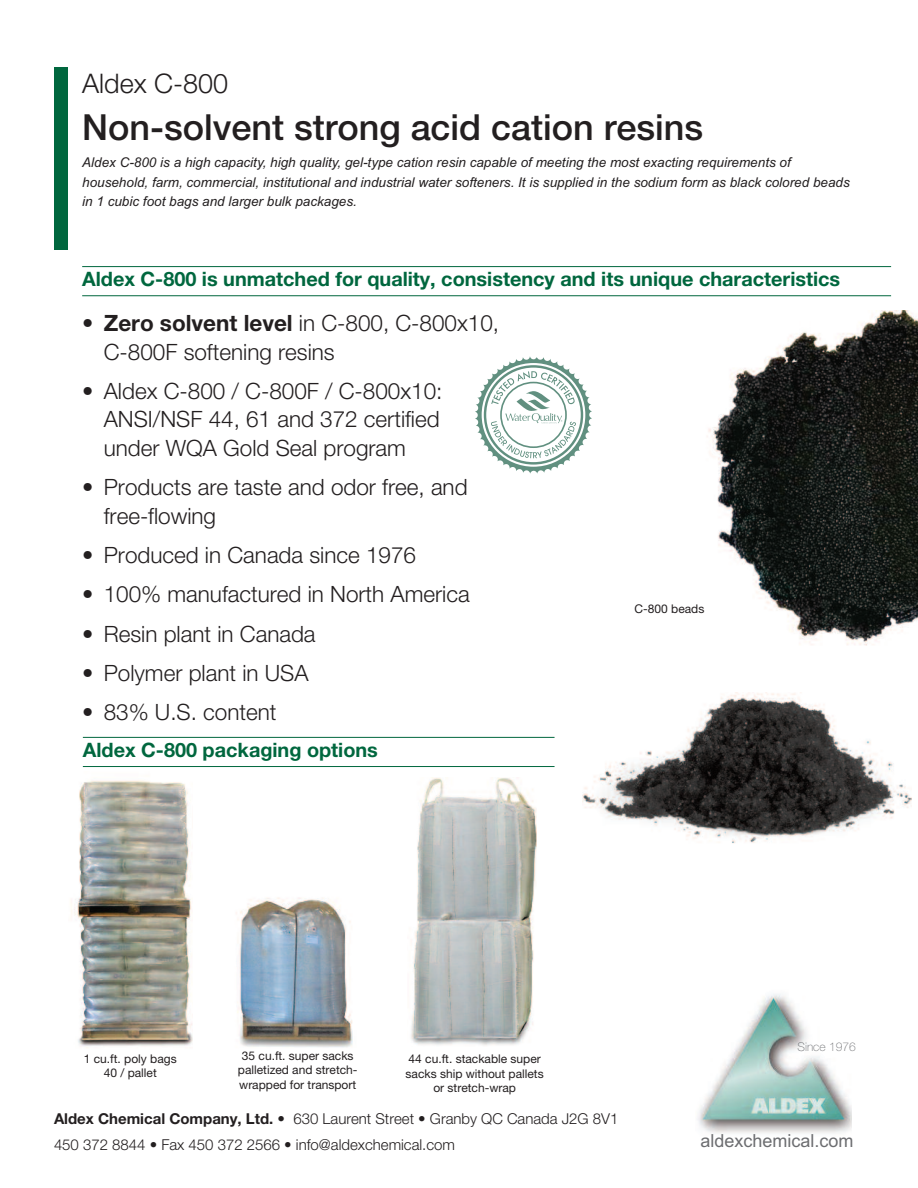
<style>
.page{position:relative;width:918px;height:1188px;background:#fff}
.page>*{position:absolute;margin:0;border:0;box-sizing:border-box;transform-origin:0 0}
.t1{font:500 36px "Helvetica ISVT";color:#231f20}
.t2{font:300 27px "Helvetica ISVT";color:#231f20}
.t3{font:300 22.5px/28.5px "Helvetica ISVT";color:#231f20}
.t4{font:700 19.8px "Helvetica ISVT";color:#00673e}
.t5{font:18px "Arial";color:#6c6d70}
.t6{font:300 15px/25.5px "Helvetica ISVT";color:#231f20}
.t7{font:italic 13.5px/19.2px "Arial";color:#231f20}
.t8{font:12px/14.4px "Helvetica ISVT";color:#231f20;text-align:center}
.t9{font:100 12px "Helvetica ISVT";color:#6c6d70}
.s1{font-weight:700}
</style>
<div class="page">
<img style="left:708px;top:310px;width:210px;height:335px">
<hr style="left:83px;top:737px;width:472px;height:1px;background:#00673e">
<hr style="left:83px;top:766px;width:472px;height:1px;background:#00673e">
<img style="left:71px;top:780px;width:121px;height:268px">
<img style="left:582px;top:693px;width:329px;height:151px">
<div style="left:54px;top:67px;width:14px;height:183px;background:#00673e"></div>
<img style="left:697px;top:994px;width:155px;height:139px">
<hr style="left:82px;top:266px;width:809px;height:1px;background:#00673e">
<hr style="left:82px;top:295px;width:809px;height:1px;background:#00673e">
<img style="left:411px;top:778px;width:126px;height:268px">
<img style="left:236px;top:897px;width:117px;height:151px">
<svg style="left:475px;top:356px;width:117px;height:117px"></svg>
<p class="t2" style="left:82px;top:73px;width:147px">Aldex C-800</p>
<h1 class="t1" style="left:82px;top:114px;width:622px">Non-solvent strong acid cation resins</h1>
<p class="t7" style="left:82px;top:153px;width:769px">Aldex C-800 is a high capacity, high quality, gel-type cation resin capable of meeting the most exacting requirements of household, farm, commercial, institutional and industrial water softeners. It is supplied in the sodium form as black colored beads in 1 cubic foot bags and larger bulk packages.</p>
<p class="t4" style="left:82px;top:272px;width:760px">Aldex C-800 is unmatched for quality, consistency and its unique characteristics</p>
<p class="t3" style="left:104px;top:311px;width:397px;text-indent:-22px"><span class="s1">• Zero solvent level</span> in C-800, C-800x10,<br>C-800F softening resins</p>
<p class="t3" style="left:104px;top:379px;width:340px;text-indent:-22px">• Aldex C-800 / C-800F / C-800x10:<br>ANSI/NSF 44, 61 and 372 certified under WQA Gold Seal program</p>
<p class="t3" style="left:104px;top:475px;width:365px;text-indent:-22px">• Products are taste and odor free, and free-flowing</p>
<p class="t3" style="left:82px;top:543px;width:335px">• Produced in Canada since 1976</p>
<p class="t3" style="left:82px;top:582px;width:389px">• 100% manufactured in North America</p>
<p class="t3" style="left:82px;top:621px;width:235px">• Resin plant in Canada</p>
<p class="t3" style="left:82px;top:661px;width:228px">• Polymer plant in USA</p>
<p class="t3" style="left:82px;top:700px;width:196px">• 83% U.S. content</p>
<p class="t4" style="left:83px;top:743px;width:297px">Aldex C-800 packaging options</p>
<p class="t8" style="left:635px;top:603px;width:71px">C-800 beads</p>
<p class="t8" style="left:238px;top:1050px;width:121px">35 cu.ft. super sacks palletized and stretch&shy;wrapped for transport</p>
<p class="t8" style="left:84px;top:1052px;width:94px">1 cu.ft. poly bags<br>40 / pallet</p>
<p class="t8" style="left:406px;top:1053px;width:140px">44 cu.ft. stackable super sacks ship without pallets or stretch-wrap</p>
<p class="t6" style="left:54px;top:1108px;width:566px"><span class="s1">Aldex Chemical Company, Ltd.</span> • 630 Laurent Street • Granby QC Canada J2G 8V1<br>450 372 8844 • Fax 450 372 2566 • info@aldexchemical.com</p>
<p class="t9" style="left:798px;top:1042px;width:60px">Since 1976</p>
<p class="t5" style="left:700px;top:1130px;width:155px">aldexchemical.com</p>
</div>
